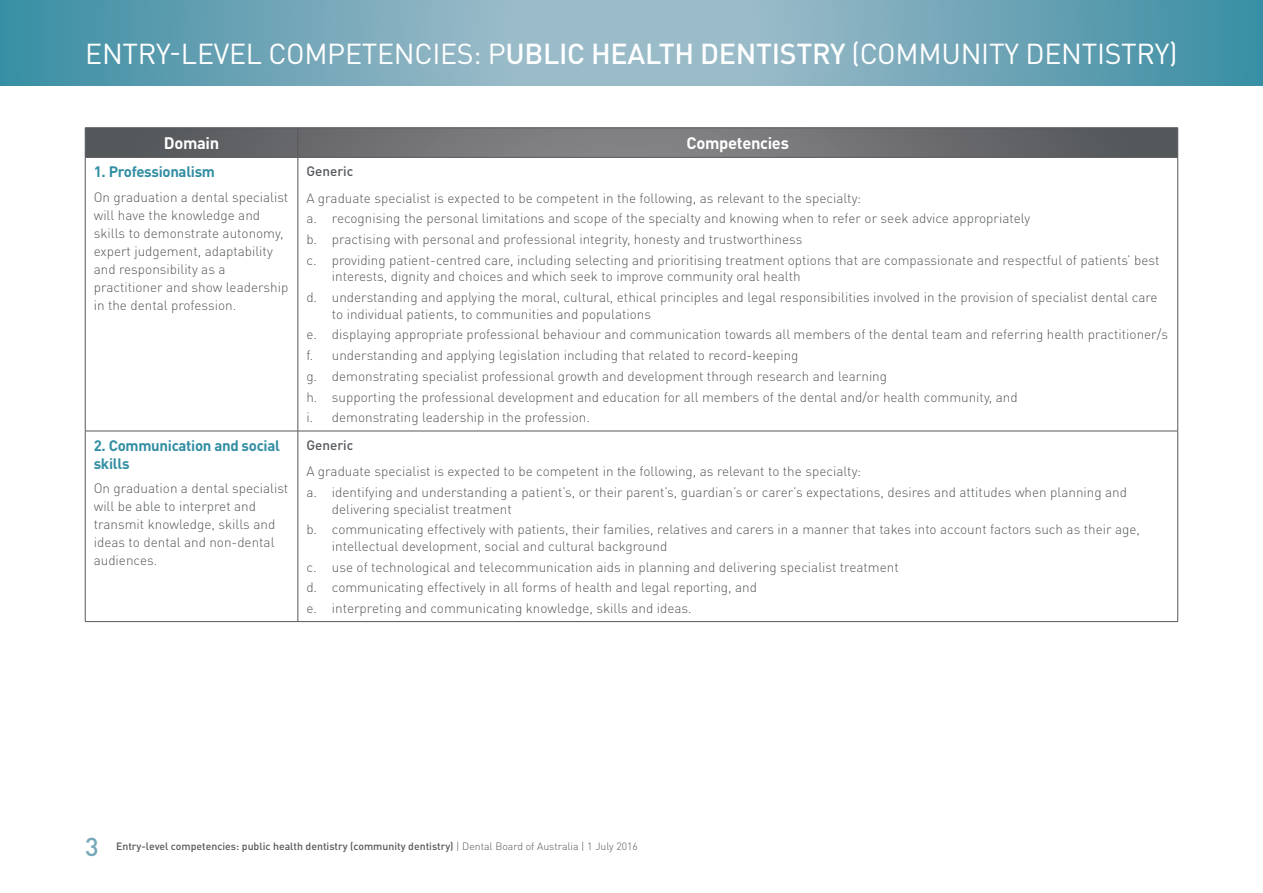
<style>
.page{position:relative;width:1263px;height:893px;background:#fff}
.page>*{position:absolute;margin:0;border:0;box-sizing:border-box;transform-origin:0 0}
.t1{font:28.5px "DINOT";letter-spacing:-.01em;color:#fff}
.t2{font:500 25.5px "DINOT";color:#76a8b9}
.Table_header{font:700 16.5px "DINOT";letter-spacing:-.02em;color:#fff}
.Table_subheader{font:700 15px/18px "DINOT";letter-spacing:-.02em;color:#318ea3}
.Table_body{font:300 13.5px/18px "DINOT";color:#54575b}
.Table_body-2{font:500 13.5px "DINOT";color:#54575b}
.t3{font:500 10.5px "DINOT";color:#54575b}
.s1{font-weight:500}
.s2{font-weight:300}
</style>
<div class="page">
<svg style="left:0;top:0;width:1263px;height:85px;background:#73a8b8"></svg>
<hr style="left:85px;top:127px;width:213px;height:1px;background:#54575b">
<hr style="left:298px;top:127px;width:880px;height:1px;background:#54575b">
<svg style="left:85px;top:128px;width:1093px;height:29px;background:#6c6c6f"></svg>
<hr style="left:85px;top:157px;width:213px;height:1px;background:#54575b">
<hr style="left:85px;top:158px;width:1px;height:273px;background:#54575b">
<hr style="left:298px;top:157px;width:880px;height:1px;background:#54575b">
<hr style="left:85px;top:431px;width:213px;height:1px;background:#54575b">
<hr style="left:85px;top:431px;width:1px;height:190px;background:#54575b">
<hr style="left:298px;top:431px;width:1px;height:190px;background:#54575b">
<hr style="left:1177px;top:431px;width:1px;height:190px;background:#54575b">
<hr style="left:85px;top:621px;width:213px;height:1px;background:#54575b">
<hr style="left:298px;top:621px;width:880px;height:1px;background:#54575b">
<hr style="left:298px;top:158px;width:1px;height:273px;background:#54575b">
<hr style="left:1177px;top:158px;width:1px;height:273px;background:#54575b">
<hr style="left:298px;top:431px;width:880px;height:1px;background:#54575b">
<h1 class="t1" style="left:85px;top:36px;width:1094px">ENTRY-LEVEL COMPETENCIES: P<span class="s1">UBLIC HEALTH DENTISTRY</span> (COMMUNITY DENTISTRY)</h1>
<p class="Table_header" style="left:164px;top:132px;width:57px">Domain</p>
<p class="Table_header" style="left:687px;top:132px;width:104px">Competencies</p>
<p class="Table_subheader" style="left:94px;top:162px;width:123px">1. Professionalism</p>
<p class="Table_body" style="left:94px;top:188px;width:196px">On graduation a dental specialist will have the knowledge and skills to demonstrate autonomy, expert judgement, adaptability and responsibility as a practitioner and show leadership in the dental profession.</p>
<p class="Table_body-2" style="left:306px;top:163px;width:49px">Generic</p>
<p class="Table_body" style="left:306px;top:189px;width:556px">A graduate specialist is expected to be competent in the following, as relevant to the specialty:</p>
<p class="Table_body" style="left:306px;top:209px;width:725px">a. recognising the personal limitations and scope of the specialty and knowing when to refer or seek advice appropriately</p>
<p class="Table_body" style="left:306px;top:230px;width:498px">b. practising with personal and professional integrity, honesty and trustworthiness</p>
<p class="Table_body" style="left:332px;top:252px;width:829px;line-height:16.5px;text-indent:-26px">c. providing patient-centred care, including selecting and prioritising treatment options that are compassionate and respectful of patients’ best interests, dignity and choices and which seek to improve community oral health</p>
<p class="Table_body" style="left:332px;top:289px;width:827px;line-height:16.5px;text-indent:-26px">d. understanding and applying the moral, cultural, ethical principles and legal responsibilities involved in the provision of specialist dental care to individual patients, to communities and populations</p>
<p class="Table_body" style="left:306px;top:325px;width:863px">e. displaying appropriate professional behaviour and communication towards all members of the dental team and referring health practitioner/s</p>
<p class="Table_body" style="left:306px;top:346px;width:494px">f. understanding and applying legislation including that related to record-keeping</p>
<p class="Table_body" style="left:306px;top:367px;width:582px">g. demonstrating specialist professional growth and development through research and learning</p>
<p class="Table_body" style="left:306px;top:388px;width:713px">h. supporting the professional development and education for all members of the dental and/or health community, and</p>
<p class="Table_body" style="left:306px;top:408px;width:285px">i. demonstrating leadership in the profession.</p>
<p class="Table_subheader" style="left:94px;top:436px;width:188px">2. Communication and social skills</p>
<p class="Table_body" style="left:94px;top:479px;width:196px">On graduation a dental specialist will be able to interpret and transmit knowledge, skills and ideas to dental and non-dental audiences.</p>
<p class="Table_body-2" style="left:306px;top:436px;width:49px">Generic</p>
<p class="Table_body" style="left:306px;top:462px;width:556px">A graduate specialist is expected to be competent in the following, as relevant to the specialty:</p>
<p class="Table_body" style="left:332px;top:484px;width:797px;line-height:16.5px;text-indent:-26px">a. identifying and understanding a patient’s, or their parent’s, guardian’s or carer’s expectations, desires and attitudes when planning and delivering specialist treatment</p>
<p class="Table_body" style="left:332px;top:521px;width:810px;line-height:16.5px;text-indent:-26px">b. communicating effectively with patients, their families, relatives and carers in a manner that takes into account factors such as their age, intellectual development, social and cultural background</p>
<p class="Table_body" style="left:306px;top:558px;width:594px">c. use of technological and telecommunication aids in planning and delivering specialist treatment</p>
<p class="Table_body" style="left:306px;top:578px;width:452px">d. communicating effectively in all forms of health and legal reporting, and</p>
<p class="Table_body" style="left:306px;top:599px;width:387px">e. interpreting and communicating knowledge, skills and ideas.</p>
<h2 class="t2" style="left:85px;top:830px;width:15px">3</h2>
<p class="t3" style="left:116px;top:840px;width:523px">Entry-level competencies: public health dentistry (community dentistry) <span class="s2">| Dental Board of Australia | 1 July 2016</span></p>
</div>
